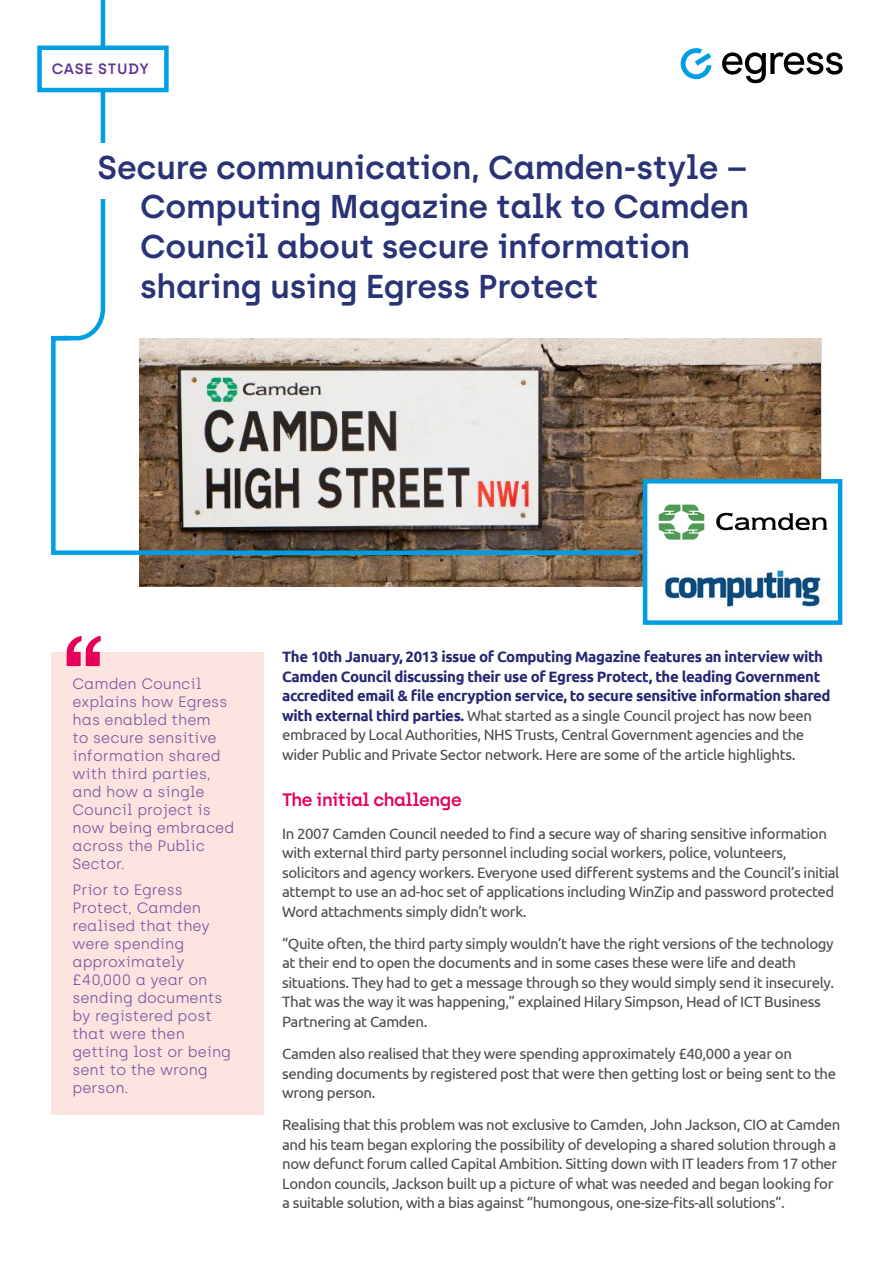
<style>
.page{position:relative;width:893px;height:1263px;background:#fff}
.page>*{position:absolute;margin:0;border:0;box-sizing:border-box;transform-origin:0 0}
.t1{font:600 33px/39.6px "Archia";letter-spacing:-.01em;color:#293375}
.t2{font:600 18px "Archia";letter-spacing:-.025em;color:#e6005a}
.t3{font:15px/19.5px "Ubuntu";letter-spacing:-.025em;color:#4a4a49}
.t4{font:700 15px/19.5px "Ubuntu";letter-spacing:-.025em;color:#252772}
.t5{font:300 15px/18px "Archia";color:#74529d}
.t6{font:600 15px "Archia";letter-spacing:.05em;color:#5f388e}
.s1{font-weight:400;color:#4a4a49}
</style>
<div class="page">
<svg style="left:47px;top:92px;width:60px;height:241px"></svg>
<div style="left:51px;top:652px;width:213px;height:462px;background:#fce4e1"></div>
<svg style="left:67px;top:636px;width:34px;height:30px"></svg>
<hr style="left:101px;top:0;width:4px;height:84px;background:#009fe3">
<div style="left:37px;top:46px;width:132px;height:46px;background:#fff;border:4px solid #009fe3"></div>
<div style="left:73px;top:144px;width:61px;height:55px;background:#fff"></div>
<img style="left:140px;top:338px;width:681px;height:249px">
<svg style="left:681px;top:48px;width:30px;height:31px"></svg>
<svg style="left:722px;top:52px;width:121px;height:31px"></svg>
<img style="left:51px;top:333px;width:592px;height:224px">
<div style="left:643px;top:479px;width:199px;height:146px;background:#fff;border:4px solid #009fe3"></div>
<svg style="left:716px;top:513px;width:112px;height:17px"></svg>
<svg style="left:659px;top:505px;width:45px;height:35px"></svg>
<img style="left:664px;top:569px;width:157px;height:39px">
<p class="t6" style="left:52px;top:60px;width:99px">CASE STUDY</p>
<h1 class="t1" style="left:140px;top:147px;width:611px;text-indent:-43px">Secure communication, Camden-style – Computing Magazine talk to Camden Council about secure information sharing using Egress Protect</h1>
<p class="t5" style="left:72px;top:674px;width:163px">Camden Council explains how Egress has enabled them<br>to secure sensitive information shared with third parties, and how a single<br>Council project is now being embraced across the Public<br>Sector.</p>
<p class="t5" style="left:72px;top:881px;width:160px">Prior to Egress<br>Protect, Camden realised that they were spending approximately £40,000 a year on sending documents by registered post that were then getting lost or being sent to the wrong person.</p>
<p class="t4" style="left:282px;top:647px;width:550px">The 10th January, 2013 issue of Computing Magazine features an interview with Camden Council discussing their use of Egress Protect, the leading Government accredited email &amp; file encryption service, to secure sensitive information shared with external third parties. <span class="s1">What started as a single Council project has now been embraced by Local Authorities, NHS Trusts, Central Government agencies and the wider Public and Private Sector network. Here are some of the article highlights.</span></p>
<p class="t2" style="left:282px;top:789px;width:181px">The initial challenge</p>
<p class="t3" style="left:282px;top:823px;width:559px">In 2007 Camden Council needed to find a secure way of sharing sensitive information with external third party personnel including social workers, police, volunteers, solicitors and agency workers. Everyone used different systems and the Council’s initial attempt to use an ad-hoc set of applications including WinZip and password protected Word attachments simply didn’t work.</p>
<p class="t3" style="left:282px;top:933px;width:554px">“Quite often, the third party simply wouldn’t have the right versions of the technology at their end to open the documents and in some cases these were life and death situations. They had to get a message through so they would simply send it insecurely.<br>That was the way it was happening,” explained Hilary Simpson, Head of ICT Business Partnering at Camden.</p>
<p class="t3" style="left:282px;top:1043px;width:556px">Camden also realised that they were spending approximately £40,000 a year on sending documents by registered post that were then getting lost or being sent to the wrong person.</p>
<p class="t3" style="left:282px;top:1115px;width:560px">Realising that this problem was not exclusive to Camden, John Jackson, CIO at Camden and his team began exploring the possibility of developing a shared solution through a now defunct forum called Capital Ambition. Sitting down with IT leaders from 17 other London councils, Jackson built up a picture of what was needed and began looking for a suitable solution, with a bias against “humongous, one-size-fits-all solutions”.</p>
</div>
